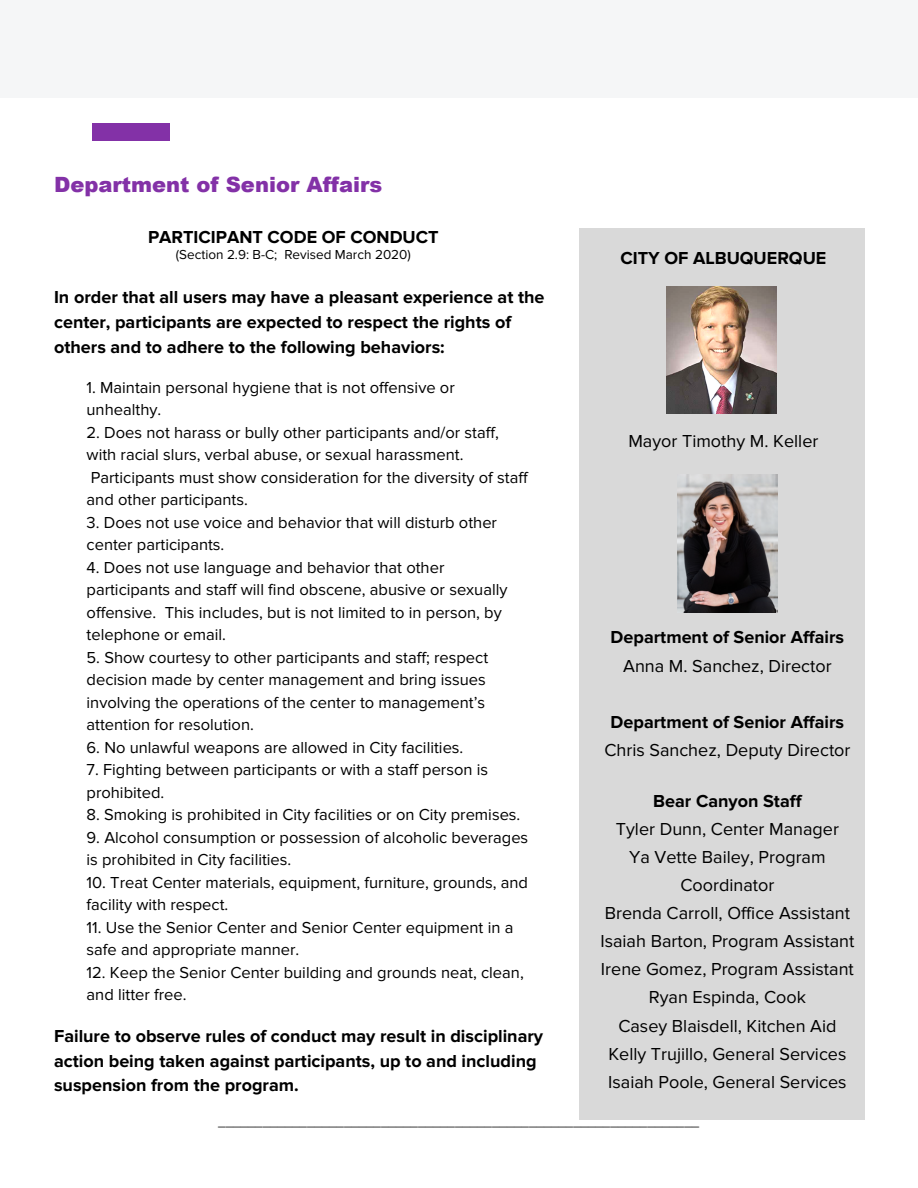
<style>
.page{position:relative;width:918px;height:1188px;background:#fff}
.page>*{position:absolute;margin:0;border:0;box-sizing:border-box;transform-origin:0 0}
.t1{font:900 21px "Arial";color:#8331a7}
.t2{font:700 18px/24.8px "Proxima Nova";color:#000}
.t3{font:18px/28.2px "Proxima Nova";color:#000;text-align:center}
.t4{font:300 18px "Open Sans";color:#000}
.t5{font:16.5px/22.5px "Proxima Nova";color:#000}
.t6{font:13.5px "Proxima Nova";color:#000}
</style>
<div class="page">
<div style="left:92px;top:124px;width:77px;height:17px;background:#8331a7"></div>
<div style="left:0;top:0;width:918px;height:97px;background:#f5f6f7"></div>
<div style="left:579px;top:228px;width:286px;height:891px;background:#d9d9d9"></div>
<img style="left:667px;top:287px;width:110px;height:127px">
<img style="left:678px;top:474px;width:100px;height:139px">
<p class="t1" style="left:54px;top:169px;width:330px">Department of Senior Affairs</p>
<p class="t2" style="left:148px;top:225px;width:292px">PARTICIPANT CODE OF CONDUCT</p>
<p class="t6" style="left:176px;top:247px;width:236px">(Section 2.9: B-C; Revised March 2020)</p>
<p class="t2" style="left:54px;top:285px;width:492px">In order that all users may have a pleasant experience at the center, participants are expected to respect the rights of others and to adhere to the following behaviors:</p>
<p class="t5" style="left:87px;top:377px;width:370px">1. Maintain personal hygiene that is not offensive or unhealthy.</p>
<p class="t5" style="left:87px;top:422px;width:443px">2. Does not harass or bully other participants and/or staff, with racial slurs, verbal abuse, or sexual harassment.<br>Participants must show consideration for the diversity of staff and other participants.</p>
<p class="t5" style="left:87px;top:512px;width:412px">3. Does not use voice and behavior that will disturb other center participants.</p>
<p class="t5" style="left:87px;top:557px;width:422px">4. Does not use language and behavior that other participants and staff will find obscene, abusive or sexually offensive. This includes, but is not limited to in person, by telephone or email.</p>
<p class="t5" style="left:87px;top:647px;width:403px">5. Show courtesy to other participants and staff; respect decision made by center management and bring issues involving the operations of the center to management’s attention for resolution.</p>
<p class="t5" style="left:87px;top:737px;width:378px">6. No unlawful weapons are allowed in City facilities.</p>
<p class="t5" style="left:87px;top:759px;width:403px">7. Fighting between participants or with a staff person is prohibited.</p>
<p class="t5" style="left:87px;top:804px;width:435px">8. Smoking is prohibited in City facilities or on City premises.</p>
<p class="t5" style="left:87px;top:827px;width:443px">9. Alcohol consumption or possession of alcoholic beverages is prohibited in City facilities.</p>
<p class="t5" style="left:87px;top:872px;width:443px">10. Treat Center materials, equipment, furniture, grounds, and facility with respect.</p>
<p class="t5" style="left:87px;top:917px;width:428px">11. Use the Senior Center and Senior Center equipment in a safe and appropriate manner.</p>
<p class="t5" style="left:87px;top:962px;width:439px">12. Keep the Senior Center building and grounds neat, clean, and litter free.</p>
<p class="t2" style="left:54px;top:1024px;width:491px">Failure to observe rules of conduct may result in disciplinary action being taken against participants, up to and including suspension from the program.</p>
<p class="t2" style="left:620px;top:247px;width:207px">CITY OF ALBUQUERQUE</p>
<p class="t3" style="left:628px;top:427px;width:192px">Mayor Timothy M. Keller</p>
<p class="t2" style="left:611px;top:625px;width:235px">Department of Senior Affairs</p>
<p class="t3" style="left:623px;top:652px;width:210px">Anna M. Sanchez, Director</p>
<p class="t2" style="left:611px;top:710px;width:235px">Department of Senior Affairs</p>
<p class="t3" style="left:604px;top:736px;width:248px">Chris Sanchez, Deputy Director</p>
<p class="t2" style="left:653px;top:789px;width:150px">Bear Canyon Staff</p>
<p class="t3" style="left:600px;top:815px;width:256px">Tyler Dunn, Center Manager<br>Ya Vette Bailey, Program<br>Coordinator<br>Brenda Carroll, Office Assistant<br>Isaiah Barton, Program Assistant<br>Irene Gomez, Program Assistant<br>Ryan Espinda, Cook<br>Casey Blaisdell, Kitchen Aid<br>Kelly Trujillo, General Services<br>Isaiah Poole, General Services</p>
<p class="t4" style="left:218px;top:1106px;width:482px">_________________________________________________________________</p>
</div>
